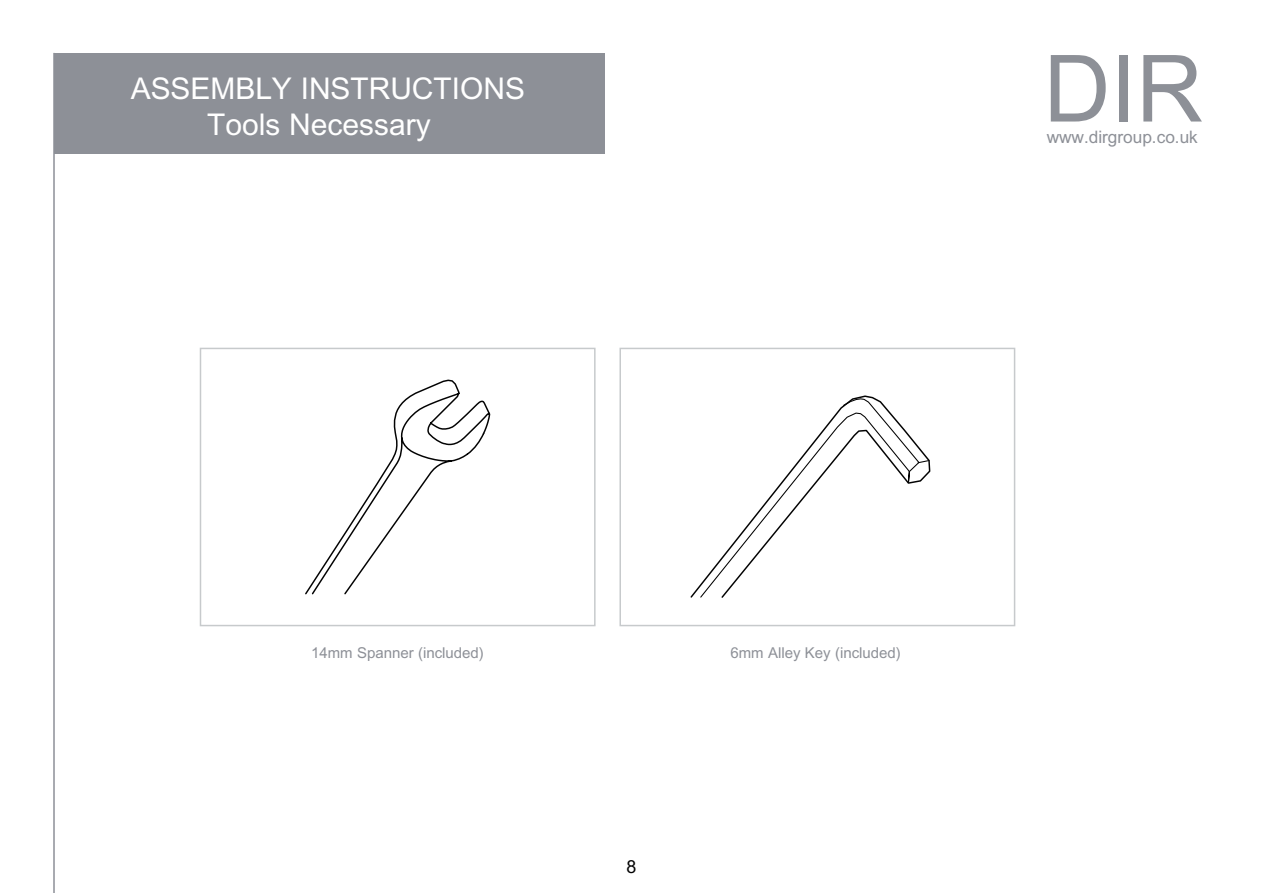
<style>
.page{position:relative;width:1263px;height:893px;background:#fff}
.page>*{position:absolute;margin:0;border:0;box-sizing:border-box;transform-origin:0 0}
.t1{font:93px "+Arial";color:#8d9097}
.t2{font:30px/36px "+Arial";color:#fff;text-align:center}
.t3{font:18px "+Arial";color:#030303}
.t4{font:17.25px "+Arial";color:#8d9097}
.t5{font:15px "+Arial";color:#8d9097}
</style>
<div class="page">
<div style="left:54px;top:53px;width:551px;height:101px;background:#8d9097"></div>
<hr style="left:53px;top:53px;width:2px;height:840px;background:#8d9097">
<div style="left:619px;top:348px;width:396px;height:278px;border:2px solid #c7cacc"></div>
<svg style="left:305px;top:379px;width:186px;height:216px"></svg>
<div style="left:200px;top:348px;width:396px;height:278px;border:2px solid #c7cacc"></div>
<svg style="left:699px;top:398px;width:231px;height:200px"></svg>
<h2 class="t2" style="left:131px;top:72px;width:396px">ASSEMBLY INSTRUCTIONS<br>Tools Necessary</h2>
<h1 class="t1" style="left:1043px;top:25px;width:161px">DIR</h1>
<p class="t4" style="left:1047px;top:125px;width:153px">www.dirgroup.co.uk</p>
<p class="t5" style="left:311px;top:642px;width:174px">14mm Spanner (included)</p>
<p class="t5" style="left:730px;top:642px;width:172px">6mm Alley Key (included)</p>
<p class="t3" style="left:626px;top:854px;width:11px">8</p>
</div>
